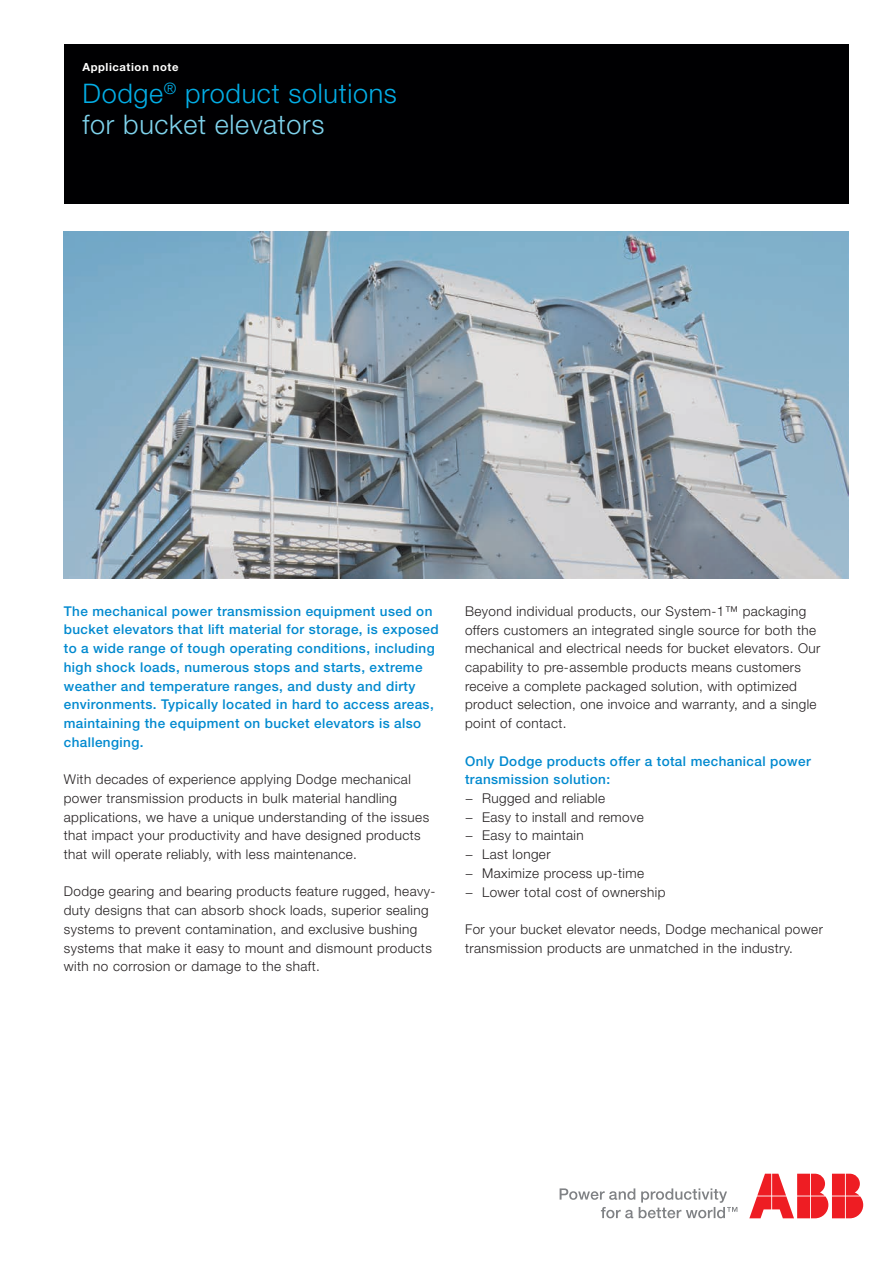
<style>
.page{position:relative;width:893px;height:1263px;background:#fff}
.page>*{position:absolute;margin:0;border:0;box-sizing:border-box;transform-origin:0 0}
.t1{font:300 27px/31.5px "Helvetica Neue LT Std";letter-spacing:.025em;color:#03ade5}
.t2{font:300 13.5px/18.8px "Helvetica Neue LT Std";letter-spacing:.03em;color:#231f20}
.t3{font:500 13.5px/18.8px "Helvetica Neue LT Std";letter-spacing:.03em;color:#0089cf}
.t4{font:700 11.25px "Helvetica Neue LT Std";letter-spacing:.05em;color:#fff}
.s1{color:#7fd3ec}
</style>
<div class="page">
<svg style="left:560px;top:1188px;width:177px;height:30px"></svg>
<svg style="left:749px;top:1174px;width:114px;height:44px"></svg>
<img style="left:64px;top:232px;width:784px;height:346px">
<div style="left:64px;top:45px;width:784px;height:159px;background:#000002"></div>
<p class="t4" style="left:82px;top:60px;width:98px">Application note</p>
<h1 class="t1" style="left:82px;top:77px;width:316px">Dodge<sup>®</sup> product solutions <span class="s1">for bucket elevators</span></h1>
<p class="t3" style="left:64px;top:601px;width:376px">The mechanical power transmission equipment used on bucket elevators that lift material for storage, is exposed to a wide range of tough operating conditions, including high shock loads, numerous stops and starts, extreme weather and temperature ranges, and dusty and dirty environments. Typically located in hard to access areas, maintaining the equipment on bucket elevators is also challenging.</p>
<p class="t2" style="left:64px;top:770px;width:367px">With decades of experience applying Dodge mechanical power transmission products in bulk material handling applications, we have a unique understanding of the issues that impact your productivity and have designed products that will operate reliably, with less maintenance.</p>
<p class="t2" style="left:64px;top:882px;width:373px">Dodge gearing and bearing products feature rugged, heavy&shy;duty designs that can absorb shock loads, superior sealing systems to prevent contamination, and exclusive bushing systems that make it easy to mount and dismount products with no corrosion or damage to the shaft.</p>
<p class="t2" style="left:465px;top:601px;width:357px">Beyond individual products, our System-1™ packaging offers customers an integrated single source for both the mechanical and electrical needs for bucket elevators. Our capability to pre-assemble products means customers receive a complete packaged solution, with optimized product selection, one invoice and warranty, and a single point of contact.</p>
<p class="t3" style="left:465px;top:751px;width:347px">Only Dodge products offer a total mechanical power transmission solution:</p>
<p class="t2" style="left:465px;top:788px;width:202px">− Rugged and reliable<br>− Easy to install and remove<br>− Easy to maintain<br>− Last longer<br>− Maximize process up-time<br>− Lower total cost of ownership</p>
<p class="t2" style="left:465px;top:919px;width:359px">For your bucket elevator needs, Dodge mechanical power transmission products are unmatched in the industry.</p>
</div>
